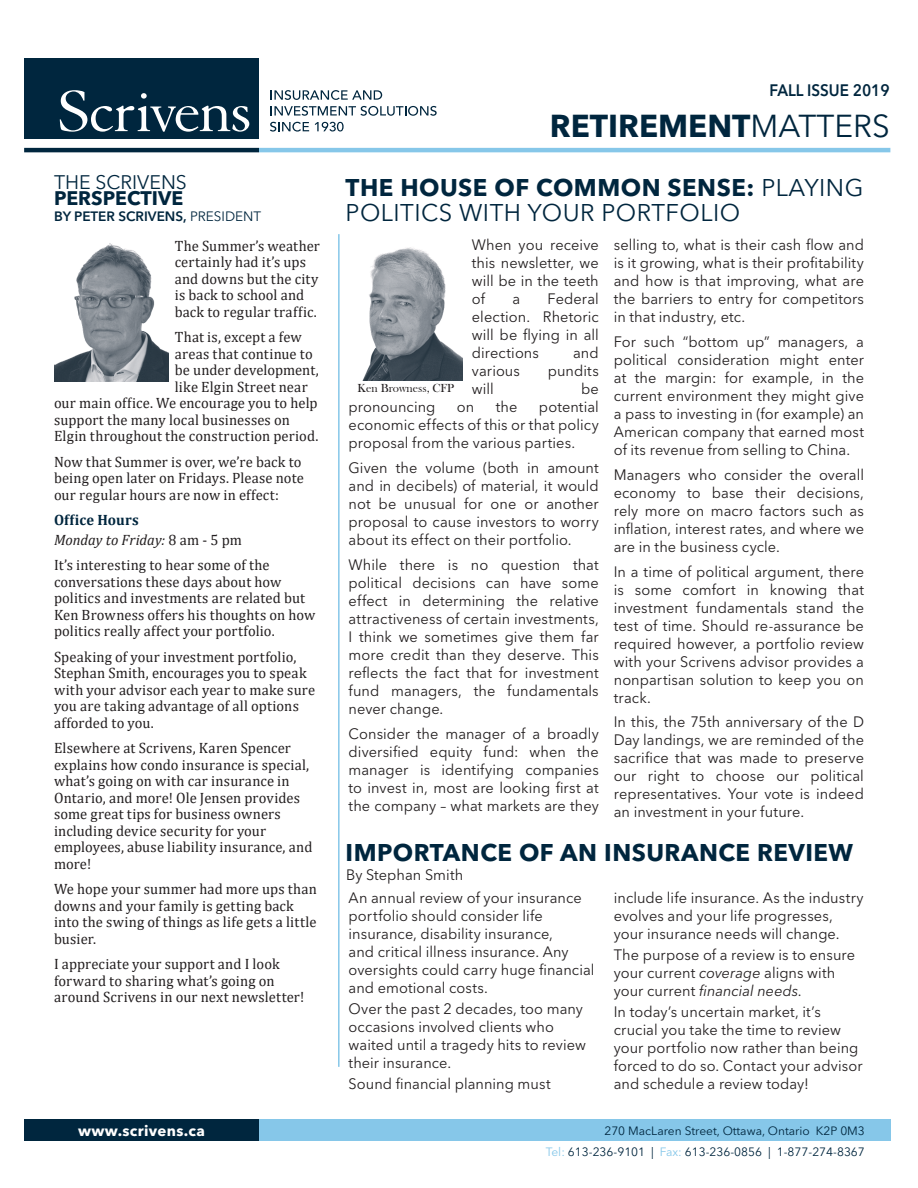
<style>
.page{position:relative;width:918px;height:1188px;background:#fff}
.page>*{position:absolute;margin:0;border:0;box-sizing:border-box;transform-origin:0 0}
.t1{font:700 31.5px "Avenir Next LT Pro";color:#00263e}
.t2{font:24px/25.5px "Avenir Next LT Pro";letter-spacing:.02em;color:#00263e}
.t3{font:700 24px "Avenir Next LT Pro";letter-spacing:.02em;color:#00263e}
.t4{font:19.5px "Avenir Next LT Pro";color:#00263e}
.t5{font:700 19.5px "Avenir Next LT Pro";color:#00263e}
.t6{font:600 16.5px "Avenir Next LT Pro";color:#00263e;scale:.92 1}
.t7{font:15px/18px "Avenir Next LT Pro";letter-spacing:.005em;color:#231f20;text-align:justify}
.t8{font:15px/16.5px "Cambria";letter-spacing:.01em;color:#231f20}
.t9{font:italic 15px "Cambria";color:#231f20}
.t10{font:700 15px "Avenir Next LT Pro";letter-spacing:.02em;color:#fff}
.t11{font:700 15px "Cambria";letter-spacing:.015em;color:#00263e}
.t12{font:600 13.5px "Avenir Next LT Pro";color:#00263e}
.t13{font:12px "Avenir Next LT Pro";color:#00263e}
.t14{font:12px "Bask Old Face";color:#231f20}
.s1{font-weight:400}
.s2{font-style:normal}
.s3{font-weight:700}
.s4{font-style:italic}
.s5{color:#86c7e9}
</style>
<div class="page">
<div style="left:259px;top:1119px;width:631px;height:22px;background:#86c7e9"></div>
<div style="left:24px;top:1119px;width:235px;height:22px;background:#00263e"></div>
<hr style="left:338px;top:234px;width:2px;height:833px;background:#86c7e9">
<hr style="left:24px;top:148px;width:235px;height:4px;background:#00263e">
<hr style="left:259px;top:148px;width:631px;height:4px;background:#86c7e9">
<div style="left:24px;top:58px;width:235px;height:81px;background:#00263e"></div>
<svg style="left:271px;top:90px;width:111px;height:10px"></svg>
<svg style="left:271px;top:106px;width:166px;height:10px"></svg>
<svg style="left:270px;top:122px;width:39px;height:10px"></svg>
<svg style="left:315px;top:122px;width:29px;height:9px"></svg>
<svg style="left:60px;top:90px;width:189px;height:42px"></svg>
<img style="left:362px;top:247px;width:101px;height:134px">
<img style="left:54px;top:243px;width:115px;height:138px">
<p class="t4" style="left:54px;top:170px;width:134px">THE SCRIVENS</p>
<p class="t5" style="left:54px;top:186px;width:131px">PERSPECTIVE</p>
<p class="t12" style="left:54px;top:208px;width:209px">BY PETER SCRIVENS, <span class="s1">PRESIDENT</span></p>
<p class="t8" style="left:175px;top:237px;width:147px">The Summer’s weather certainly had it’s ups and downs but the city is back to school and back to regular traffic.</p>
<p class="t8" style="left:175px;top:329px;width:129px">That is, except a few</p>
<p class="t8" style="left:175px;top:345px;width:140px">areas that continue to</p>
<p class="t8" style="left:175px;top:362px;width:145px">be under development,</p>
<p class="t8" style="left:175px;top:378px;width:134px">like Elgin Street near</p>
<p class="t8" style="left:54px;top:395px;width:265px">our main office. We encourage you to help</p>
<p class="t8" style="left:54px;top:411px;width:237px">support the many local businesses on</p>
<p class="t8" style="left:54px;top:428px;width:266px">Elgin throughout the construction period.</p>
<p class="t8" style="left:54px;top:453px;width:252px">Now that Summer is over, we’re back to being open later on Fridays. Please note our regular hours are now in effect:</p>
<p class="t11" style="left:54px;top:510px;width:86px">Office Hours</p>
<p class="t9" style="left:54px;top:529px;width:189px">Monday to Friday: <span class="s2">8 am - 5 pm</span></p>
<p class="t8" style="left:54px;top:557px;width:263px">It’s interesting to hear some of the conversations these days about how politics and investments are related but Ken Browness offers his thoughts on how politics really affect your portfolio.</p>
<p class="t8" style="left:54px;top:648px;width:263px">Speaking of your investment portfolio, Stephan Smith, encourages you to speak with your advisor each year to make sure you are taking advantage of all options afforded to you.</p>
<p class="t8" style="left:54px;top:740px;width:260px">Elsewhere at Scrivens, Karen Spencer explains how condo insurance is special, what’s going on with car insurance in Ontario, and more! Ole Jensen provides some great tips for business owners including device security for your employees, abuse liability insurance, and more!</p>
<p class="t8" style="left:54px;top:881px;width:265px">We hope your summer had more ups than downs and your family is getting back into the swing of things as life gets a little busier.</p>
<p class="t8" style="left:54px;top:956px;width:252px">I appreciate your support and I look forward to sharing what’s going on around Scrivens in our next newsletter!</p>
<p class="t10" style="left:78px;top:1122px;width:128px">www.scrivens.ca</p>
<p class="t6" style="left:770px;top:80px;width:132px">FALL ISSUE 2019</p>
<p class="t1" style="left:550px;top:107px;width:341px">RETIREMENT<span class="s1">MATTERS</span></p>
<p class="t2" style="left:346px;top:174px;width:519px"><span class="s3">THE HOUSE OF COMMON SENSE:</span> PLAYING<br>POLITICS WITH YOUR PORTFOLIO</p>
<p class="t14" style="left:358px;top:382px;width:98px">Ken Browness, CFP</p>
<p class="t7" style="left:472px;top:236px;width:128px">When you receive this newsletter, we will be in the teeth of</p>
<p class="t7" style="left:472px;top:290px;width:128px;text-indent:76px">Federal election. Rhetoric will be flying in all directions</p>
<p class="t7" style="left:512px;top:290px;width:9px">a</p>
<p class="t7" style="left:573px;top:344px;width:27px">and</p>
<p class="t7" style="left:472px;top:362px;width:50px">various</p>
<p class="t7" style="left:548px;top:362px;width:53px">pundits</p>
<p class="t7" style="left:472px;top:380px;width:23px">will</p>
<p class="t7" style="left:581px;top:380px;width:19px">be</p>
<p class="t7" style="left:349px;top:398px;width:252px;text-indent:190px">potential economic effects of this or that policy proposal from the various parties.</p>
<p class="t7" style="left:349px;top:459px;width:252px">Given the volume (both in amount and in decibels) of material, it would not be unusual for one or another proposal to cause investors to worry about its effect on their portfolio.</p>
<p class="t7" style="left:349px;top:556px;width:252px">While there is no question that political decisions can have some effect in determining the relative attractiveness of certain investments, I think we sometimes give them far more credit than they deserve. This reflects the fact that for investment fund managers, the fundamentals never change.</p>
<p class="t7" style="left:349px;top:724px;width:252px">Consider the manager of a broadly diversified equity fund: when the manager is identifying companies to invest in, most are looking first at the company – what markets are they</p>
<p class="t7" style="left:349px;top:398px;width:88px">pronouncing</p>
<p class="t7" style="left:457px;top:398px;width:19px">on</p>
<p class="t7" style="left:496px;top:398px;width:23px">the</p>
<p class="t7" style="left:614px;top:236px;width:252px">selling to, what is their cash flow and is it growing, what is their profitability and how is that improving, what are the barriers to entry for competitors in that industry, etc.</p>
<p class="t7" style="left:614px;top:333px;width:252px">For such “bottom up” managers, a political consideration might enter at the margin: for example, in the current environment they might give a pass to investing in (for example) an American company that earned most of its revenue from selling to China.</p>
<p class="t7" style="left:614px;top:466px;width:252px">Managers who consider the overall economy to base their decisions, rely more on macro factors such as inflation, interest rates, and where we are in the business cycle.</p>
<p class="t7" style="left:614px;top:562px;width:252px">In a time of political argument, there is some comfort in knowing that investment fundamentals stand the test of time. Should re-assurance be required however, a portfolio review with your Scrivens advisor provides a nonpartisan solution to keep you on track.</p>
<p class="t7" style="left:614px;top:713px;width:252px">In this, the 75th anniversary of the D Day landings, we are reminded of the sacrifice that was made to preserve our right to choose our political representatives. Your vote is indeed an investment in your future.</p>
<p class="t3" style="left:346px;top:838px;width:509px">IMPORTANCE OF AN INSURANCE REVIEW</p>
<p class="t7" style="left:349px;top:889px;width:247px;text-align:left">An annual review of your insurance portfolio should consider life insurance, disability insurance,<br>and critical illness insurance. Any oversights could carry huge financial and emotional costs.</p>
<p class="t7" style="left:349px;top:1000px;width:239px;text-align:left">Over the past 2 decades, too many occasions involved clients who waited until a tragedy hits to review their insurance.</p>
<p class="t7" style="left:349px;top:1075px;width:204px">Sound financial planning must</p>
<p class="t7" style="left:346px;top:865px;width:119px">By Stephan Smith</p>
<p class="t7" style="left:614px;top:889px;width:251px;text-align:left">include life insurance. As the industry evolves and your life progresses, your insurance needs will change.</p>
<p class="t7" style="left:614px;top:946px;width:243px;text-align:left">The purpose of a review is to ensure your current <span class="s4">coverage</span> aligns with your current <span class="s4">financial needs</span>.</p>
<p class="t7" style="left:614px;top:1003px;width:250px;text-align:left">In today’s uncertain market, it’s crucial you take the time to review your portfolio now rather than being forced to do so. Contact your advisor and schedule a review today!</p>
<p class="t13" style="left:604px;top:1124px;width:262px">270 MacLaren Street, Ottawa, Ontario K2P 0M3</p>
<p class="t13" style="left:546px;top:1145px;width:321px"><span class="s5">Tel:</span> 613-236-9101 | <span class="s5">Fax:</span> 613-236-0856 | 1-877-274-8367</p>
</div>
